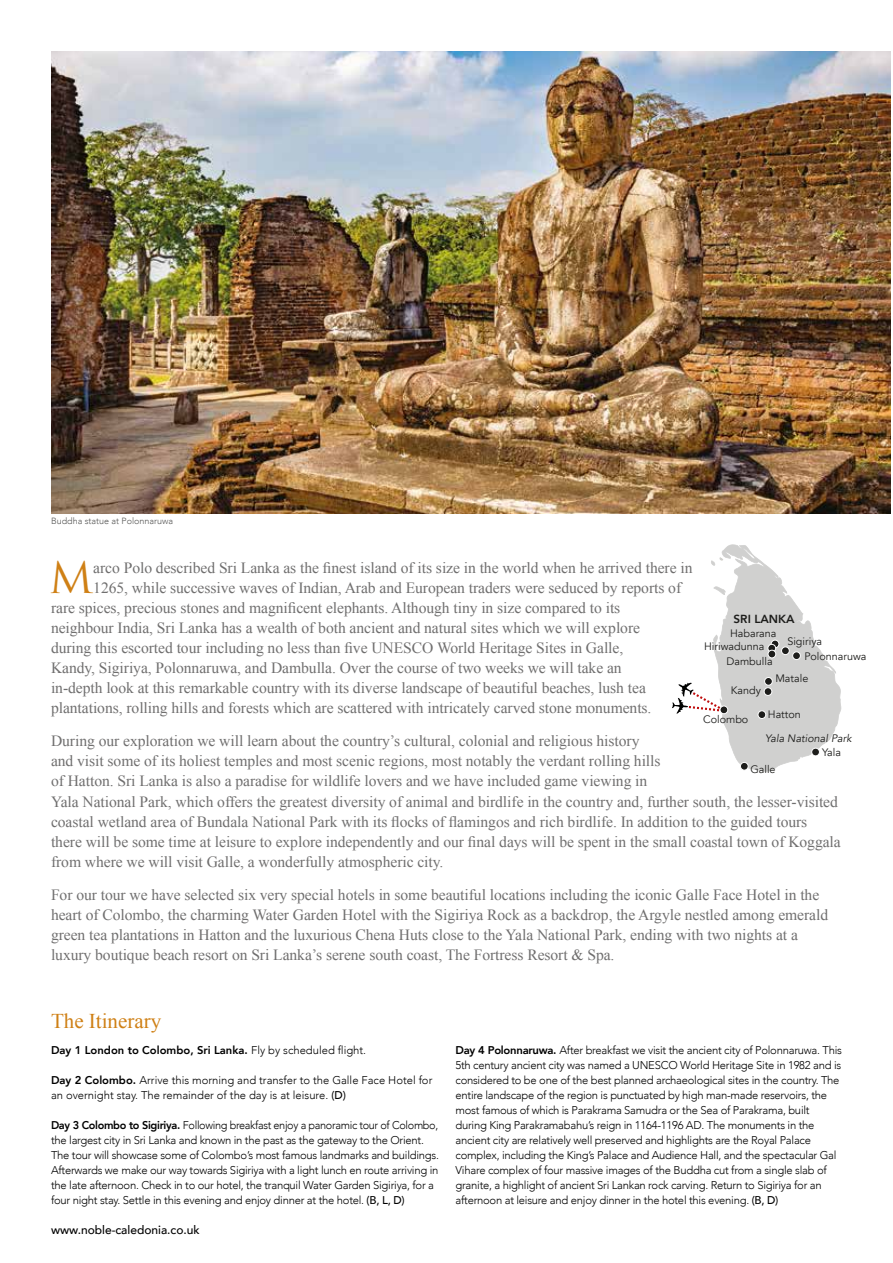
<style>
.page{position:relative;width:893px;height:1263px;background:#fff}
.page>*{position:absolute;margin:0;border:0;box-sizing:border-box;transform-origin:0 0}
.t1{font:42.3px "Trajan Pro 3";color:#cf8015}
.t2{font:21px "Times New Roman";color:#cf8015}
.t3{font:15.6px/20.1px "Times New Roman";letter-spacing:-.005em;color:#706f6f}
.t4{font:500 12px "Avenir";color:#000}
.t5{font:800 11.7px "Avenir";color:#1d1d1b}
.t6{font:300 11.25px/15px "Avenir";letter-spacing:-.02em;color:#000}
.t7{font:300 11.25px/15px "Avenir";color:#000}
.t8{font:800 11.25px "Avenir";color:#000}
.t9{font:10.8px/14.9px "Avenir";color:#1d1d1b}
.t10{font:italic 10.8px "Avenir";color:#1d1d1b}
.t11{font:300 9px "Avenir";color:#575756}
.s1{font-weight:300}
.s2{font-weight:800}
.s3{font-weight:500}
</style>
<div class="page">
<img style="left:51px;top:51px;width:839px;height:462px">
<svg style="left:672px;top:544px;width:169px;height:228px"></svg>
<p class="t11" style="left:51px;top:516px;width:124px">Buddha statue at Polonnaruwa</p>
<h1 class="t1" style="left:49px;top:548px;width:46px">M</h1>
<p class="t3" style="left:93px;top:557px;width:601px">arco Polo described Sri Lanka as the finest island of its size in the world when he arrived there in</p>
<p class="t3" style="left:93px;top:577px;width:589px">1265, while successive waves of Indian, Arab and European traders were seduced by reports of</p>
<p class="t3" style="left:51px;top:597px;width:571px">rare spices, precious stones and magnificent elephants. Although tiny in size compared to its</p>
<p class="t3" style="left:51px;top:617px;width:590px">neighbour India, Sri Lanka has a wealth of both ancient and natural sites which we will explore</p>
<p class="t3" style="left:51px;top:637px;width:574px">during this escorted tour including no less than five UNESCO World Heritage Sites in Galle,</p>
<p class="t3" style="left:51px;top:658px;width:572px">Kandy, Sigiriya, Polonnaruwa, and Dambulla. Over the course of two weeks we will take an</p>
<p class="t3" style="left:51px;top:678px;width:596px">in-depth look at this remarkable country with its diverse landscape of beautiful beaches, lush tea</p>
<p class="t3" style="left:51px;top:698px;width:602px">plantations, rolling hills and forests which are scattered with intricately carved stone monuments.</p>
<p class="t3" style="left:51px;top:731px;width:791px">During our exploration we will learn about the country’s cultural, colonial and religious history<br>and visit some of its holiest temples and most scenic regions, most notably the verdant rolling hills<br>of Hatton. Sri Lanka is also a paradise for wildlife lovers and we have included game viewing in<br>Yala National Park, which offers the greatest diversity of animal and birdlife in the country and, further south, the lesser-visited coastal wetland area of Bundala National Park with its flocks of flamingos and rich birdlife. In addition to the guided tours there will be some time at leisure to explore independently and our final days will be spent in the small coastal town of Koggala from where we will visit Galle, a wonderfully atmospheric city.</p>
<p class="t3" style="left:51px;top:884px;width:779px">For our tour we have selected six very special hotels in some beautiful locations including the iconic Galle Face Hotel in the heart of Colombo, the charming Water Garden Hotel with the Sigiriya Rock as a backdrop, the Argyle nestled among emerald green tea plantations in Hatton and the luxurious Chena Huts close to the Yala National Park, ending with two nights at a luxury boutique beach resort on Sri Lanka’s serene south coast, The Fortress Resort &amp; Spa.</p>
<p class="t5" style="left:734px;top:610px;width:63px">SRI LANKA</p>
<p class="t9" style="left:730px;top:626px;width:48px">Habarana</p>
<p class="t9" style="left:787px;top:634px;width:36px">Sigiriya</p>
<p class="t9" style="left:726px;top:639px;width:48px;text-indent:-22px">Hiriwadunna<br>Dambulla</p>
<p class="t9" style="left:804px;top:649px;width:64px">Polonnaruwa</p>
<p class="t9" style="left:775px;top:671px;width:35px">Matale</p>
<p class="t9" style="left:731px;top:683px;width:32px">Kandy</p>
<p class="t9" style="left:768px;top:707px;width:34px">Hatton</p>
<p class="t9" style="left:703px;top:712px;width:47px">Colombo</p>
<p class="t10" style="left:765px;top:731px;width:88px">Yala National Park</p>
<p class="t9" style="left:822px;top:744px;width:21px">Yala</p>
<p class="t9" style="left:750px;top:762px;width:27px">Galle</p>
<h2 class="t2" style="left:51px;top:1007px;width:112px">The Itinerary</h2>
<p class="t8" style="left:51px;top:1041px;width:317px">Day 1 London to Colombo, Sri Lanka. <span class="s1">Fly by scheduled flight.</span></p>
<p class="t7" style="left:51px;top:1072px;width:383px"><span class="s2">Day 2 Colombo.</span> Arrive this morning and transfer to the Galle Face Hotel for an overnight stay. The remainder of the day is at leisure. <span class="s3">(D)</span></p>
<p class="t6" style="left:51px;top:1117px;width:389px"><span class="s2">Day 3 Colombo to Sigiriya.</span> Following breakfast enjoy a panoramic tour of Colombo, the largest city in Sri Lanka and known in the past as the gateway to the Orient.<br>The tour will showcase some of Colombo’s most famous landmarks and buildings.<br>Afterwards we make our way towards Sigiriya with a light lunch en route arriving in the late afternoon. Check in to our hotel, the tranquil Water Garden Sigiriya, for a four night stay. Settle in this evening and enjoy dinner at the hotel. <span class="s3">(B, L, D)</span></p>
<p class="t4" style="left:51px;top:1219px;width:150px">www.noble-caledonia.co.uk</p>
<p class="t6" style="left:455px;top:1042px;width:388px"><span class="s2">Day 4 Polonnaruwa.</span> After breakfast we visit the ancient city of Polonnaruwa. This 5th century ancient city was named a UNESCO World Heritage Site in 1982 and is considered to be one of the best planned archaeological sites in the country. The entire landscape of the region is punctuated by high man-made reservoirs, the most famous of which is Parakrama Samudra or the Sea of Parakrama, built during King Parakramabahu’s reign in 1164-1196 AD. The monuments in the ancient city are relatively well preserved and highlights are the Royal Palace complex, including the King’s Palace and Audience Hall, and the spectacular Gal Vihare complex of four massive images of the Buddha cut from a single slab of granite, a highlight of ancient Sri Lankan rock carving. Return to Sigiriya for an afternoon at leisure and enjoy dinner in the hotel this evening. <span class="s3">(B, D)</span></p>
</div>
